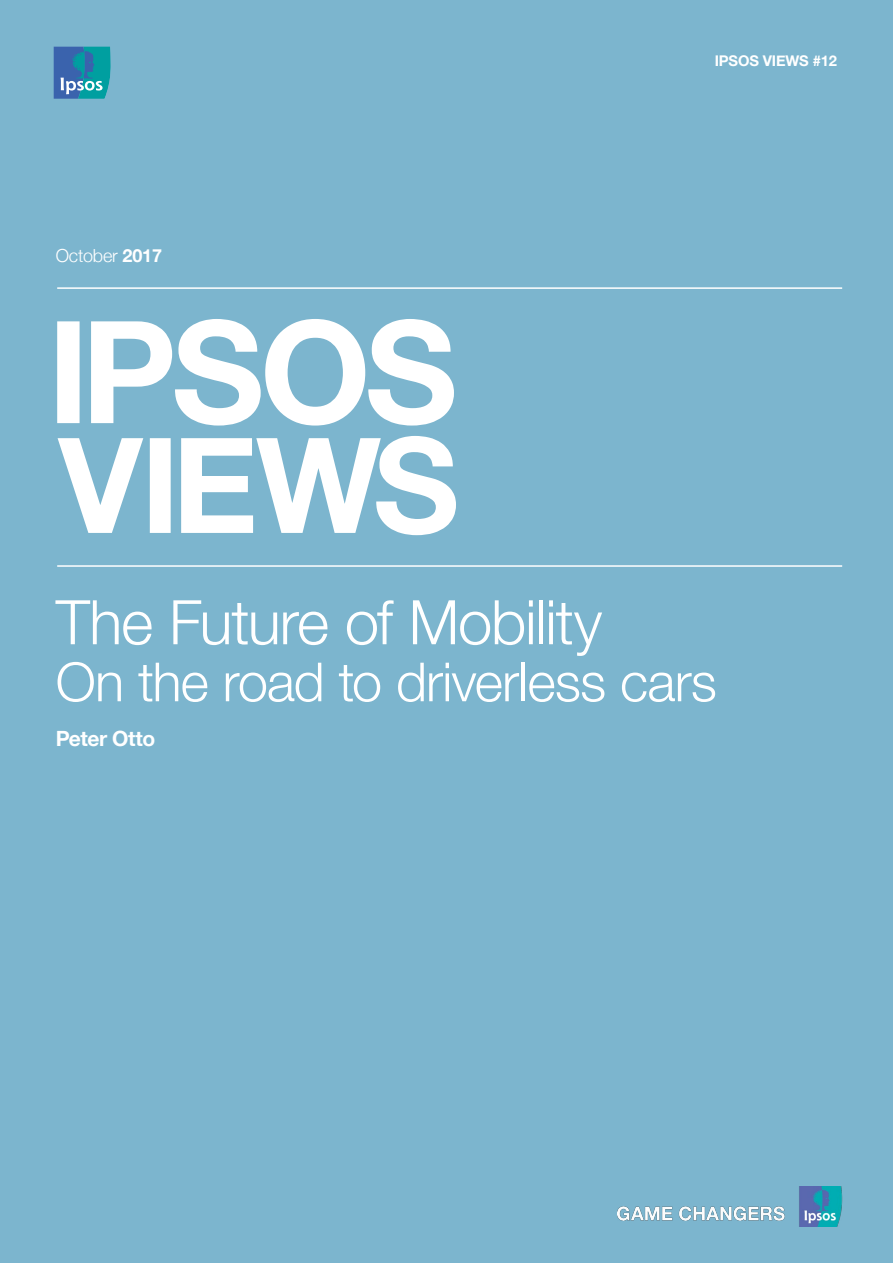
<style>
.page{position:relative;width:893px;height:1263px;background:#7cb5ce}
.page>*{position:absolute;margin:0;border:0;box-sizing:border-box;transform-origin:0 0}
.t1{font:300 61.5px "Helvetica Neue";letter-spacing:-.02em;color:#fff}
.t2{font:300 54px "Helvetica Neue";letter-spacing:-.015em;color:#fff}
.t3{font:700 21px "Helvetica Neue";letter-spacing:-.025em;color:#fff}
.t4{font:300 18px "Helvetica Neue";letter-spacing:-.01em;color:#fff}
.t5{font:700 14.7px "Helvetica Neue";letter-spacing:-.01em;color:#fff}
.s1{font-weight:700}
</style>
<div class="page">
<img style="left:617px;top:1186px;width:225px;height:40px">
<hr style="left:57px;top:287px;width:785px;height:2px;background:#fff">
<hr style="left:57px;top:565px;width:785px;height:2px;background:#fff">
<svg style="left:53px;top:46px;width:58px;height:53px;background:#358caf"></svg>
<svg style="left:57px;top:319px;width:397px;height:107px"></svg>
<svg style="left:58px;top:436px;width:398px;height:99px"></svg>
<p class="t4" style="left:56px;top:241px;width:108px">October <span class="s1">2017</span></p>
<p class="t5" style="left:715px;top:49px;width:124px">IPSOS VIEWS #12</p>
<p class="t1" style="left:56px;top:573px;width:548px">The Future of Mobility</p>
<p class="t2" style="left:56px;top:638px;width:663px">On the road to driverless cars</p>
<p class="t3" style="left:56px;top:722px;width:101px">Peter Otto</p>
</div>
